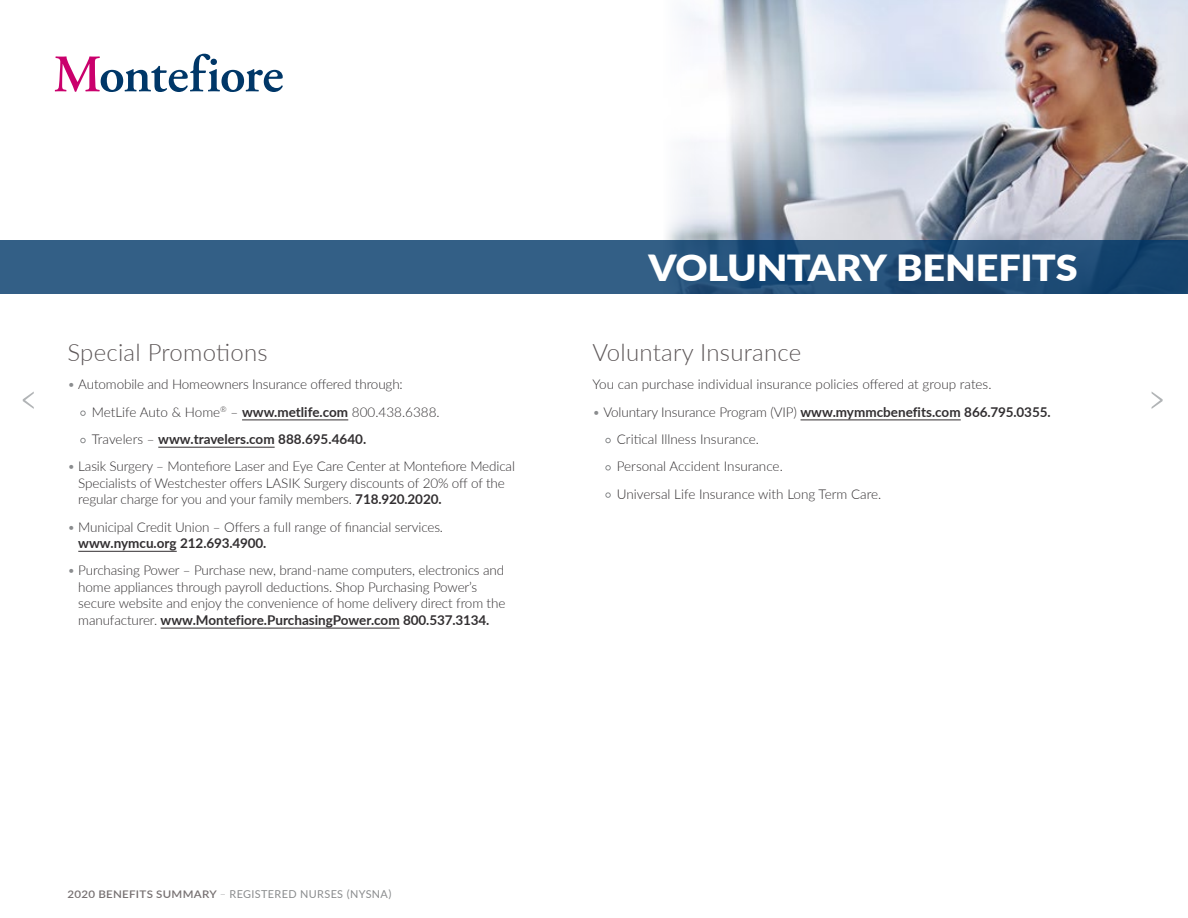
<style>
.page{position:relative;width:1188px;height:918px;background:#fff}
.page>*{position:absolute;margin:0;border:0;box-sizing:border-box;transform-origin:0 0}
.t1{font:900 36px "Lato";letter-spacing:-.01em;color:#fff;scale:1.1 1}
.t2{font:300 24px "Lato";letter-spacing:.01em;color:#5e5859}
.t3{font:300 13.5px/16.5px "Lato";letter-spacing:-.01em;color:#322f31}
.t4{font:700 13.5px "Lato";color:#322f31}
.t5{font:10.8px "Lato";letter-spacing:.035em;color:#8a8c8e}
.s1{color:#8a8c8e}
.s2{font-weight:400;font-size:12px;color:#8a8c8e}
.s3{font-weight:700}
.s4{font-weight:300}
.s5{font-weight:300;color:#8a8c8e}
.s6{font-weight:600;font-size:10.5px;color:#777172}
</style>
<div class="page">
<svg style="left:23px;top:392px;width:11px;height:17px"></svg>
<svg style="left:1152px;top:392px;width:11px;height:17px"></svg>
<img style="left:1007px;top:0;width:181px;height:240px">
<svg style="left:54px;top:0;width:953px;height:240px"></svg>
<svg style="left:144px;top:109px;width:18px;height:15px"></svg>
<svg style="left:272px;top:109px;width:10px;height:11px"></svg>
<svg style="left:55px;top:54px;width:228px;height:38px"></svg>
<svg style="left:0;top:240px;width:1188px;height:54px;background:#2a567e"></svg>
<hr style="left:242px;top:420px;width:106px;height:1px;background:#322f31">
<hr style="left:158px;top:447px;width:117px;height:1px;background:#322f31">
<hr style="left:78px;top:551px;width:99px;height:1px;background:#322f31">
<hr style="left:161px;top:628px;width:239px;height:1px;background:#322f31">
<hr style="left:801px;top:420px;width:160px;height:1px;background:#322f31">
<h2 class="t2" style="left:68px;top:335px;width:202px">Special Promotions</h2>
<p class="t3" style="left:67px;top:376px;width:337px"><span class="s1">•</span> Automobile and Homeowners Insurance offered through:</p>
<p class="t3" style="left:79px;top:403px;width:362px"><span class="s2">•</span> MetLife Auto &amp; Home<sup>®</sup> – <span class="s3">www.metlife.com</span> 800.438.6388.</p>
<p class="t4" style="left:79px;top:429px;width:288px"><span class="s2">•</span> <span class="s4">Travelers –</span> www.travelers.com 888.695.4640.</p>
<p class="t3" style="left:78px;top:458px;width:438px;text-indent:-11px"><span class="s1">•</span> Lasik Surgery – Montefiore Laser and Eye Care Center at Montefiore Medical<br>Specialists of Westchester offers LASIK Surgery discounts of 20% off of the regular charge for you and your family members. <span class="s3">718.920.2020.</span></p>
<p class="t3" style="left:78px;top:518px;width:366px;text-indent:-11px"><span class="s1">•</span> Municipal Credit Union – Offers a full range of financial services. <span class="s3">www.nymcu.org 212.693.4900.</span></p>
<p class="t3" style="left:78px;top:562px;width:429px;text-indent:-11px"><span class="s1">•</span> Purchasing Power – Purchase new, brand-name computers, electronics and home appliances through payroll deductions. Shop Purchasing Power’s secure website and enjoy the convenience of home delivery direct from the manufacturer. <span class="s3">www.Montefiore.PurchasingPower.com 800.537.3134.</span></p>
<h1 class="t1" style="left:649px;top:241px;width:392px">VOLUNTARY BENEFITS</h1>
<h2 class="t2" style="left:593px;top:335px;width:210px">Voluntary Insurance</h2>
<p class="t3" style="left:593px;top:376px;width:400px">You can purchase individual insurance policies offered at group rates.</p>
<p class="t4" style="left:593px;top:402px;width:460px"><span class="s5">•</span> <span class="s4">Voluntary Insurance Program (VIP)</span> www.mymmcbenefits.com 866.795.0355.</p>
<p class="t3" style="left:605px;top:431px;width:156px"><span class="s2">•</span> Critical Illness Insurance.</p>
<p class="t3" style="left:605px;top:458px;width:180px"><span class="s2">•</span> Personal Accident Insurance.</p>
<p class="t3" style="left:605px;top:485px;width:278px"><span class="s2">•</span> Universal Life Insurance with Long Term Care.</p>
<p class="t5" style="left:68px;top:886px;width:325px"><span class="s6">2020 BENEFITS SUMMARY</span> <span class="s4">–</span> REGISTERED NURSES (NYSNA)</p>
</div>
